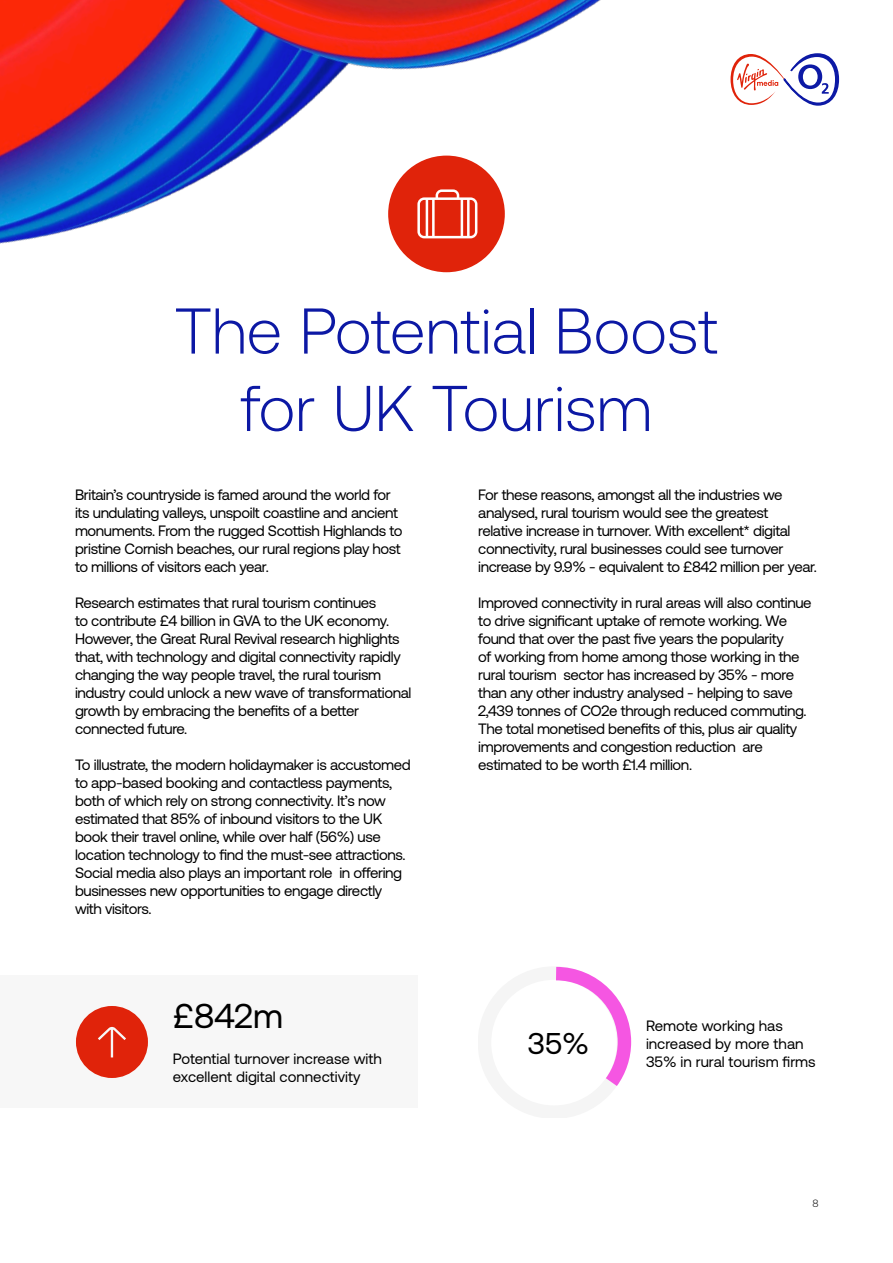
<style>
.page{position:relative;width:893px;height:1263px;background:#fff}
.page>*{position:absolute;margin:0;border:0;box-sizing:border-box;transform-origin:0 0}
.t1{font:300 64.5px/77.4px "Aeonik Pro";color:#0c18a4;text-align:center}
.t2{font:34.5px "Aeonik Pro";color:#000}
.t3{font:30px "Aeonik Pro";color:#000}
.t4{font:15px/18px "Aeonik Pro";letter-spacing:-.025em;color:#000}
.t5{font:15px/18px "Aeonik Pro";color:#000}
.t6{font:300 10.5px "Aeonik Pro";color:#000}
</style>
<div class="page">
<svg style="left:733px;top:53px;width:107px;height:53px"></svg>
<img style="left:0;top:0;width:733px;height:273px">
<div style="left:0;top:976px;width:418px;height:132px;background:#f7f7f7"></div>
<div style="left:76px;top:1006px;width:72px;height:72px;background:#e0230a;border-radius:50%"></div>
<svg style="left:98px;top:1026px;width:28px;height:32px"></svg>
<svg style="left:556px;top:966px;width:76px;height:120px"></svg>
<h1 class="t1" style="left:175px;top:293px;width:545px">The Potential Boost for UK Tourism</h1>
<p class="t4" style="left:75px;top:485px;width:329px">Britain’s countryside is famed around the world for its undulating valleys, unspoilt coastline and ancient monuments. From the rugged Scottish Highlands to pristine Cornish beaches, our rural regions play host to millions of visitors each year.</p>
<p class="t4" style="left:75px;top:593px;width:338px">Research estimates that rural tourism continues<br>to contribute £4 billion in GVA to the UK economy.<br>However, the Great Rural Revival research highlights that, with technology and digital connectivity rapidly changing the way people travel, the rural tourism industry could unlock a new wave of transformational growth by embracing the benefits of a better connected future.</p>
<p class="t4" style="left:75px;top:755px;width:337px">To illustrate, the modern holidaymaker is accustomed to app-based booking and contactless payments, both of which rely on strong connectivity. It’s now estimated that 85% of inbound visitors to the UK book their travel online, while over half (56%) use location technology to find the must-see attractions.<br>Social media also plays an important role in offering businesses new opportunities to engage directly with visitors.</p>
<h2 class="t2" style="left:173px;top:997px;width:112px">£842m</h2>
<p class="t5" style="left:173px;top:1050px;width:211px">Potential turnover increase with excellent digital connectivity</p>
<p class="t4" style="left:478px;top:485px;width:340px">For these reasons, amongst all the industries we analysed, rural tourism would see the greatest<br>relative increase in turnover. With excellent* digital connectivity, rural businesses could see turnover increase by 9.9% - equivalent to £842 million per year.</p>
<p class="t4" style="left:478px;top:593px;width:335px">Improved connectivity in rural areas will also continue to drive significant uptake of remote working. We found that over the past five years the popularity<br>of working from home among those working in the rural tourism sector has increased by 35% - more than any other industry analysed - helping to save 2,439 tonnes of CO2e through reduced commuting.<br>The total monetised benefits of this, plus air quality improvements and congestion reduction are estimated to be worth £1.4 million.</p>
<h3 class="t3" style="left:528px;top:1027px;width:63px">35%</h3>
<p class="t5" style="left:646px;top:1017px;width:171px">Remote working has increased by more than<br>35% in rural tourism firms</p>
<p class="t6" style="left:812px;top:1197px;width:8px">8</p>
</div>
